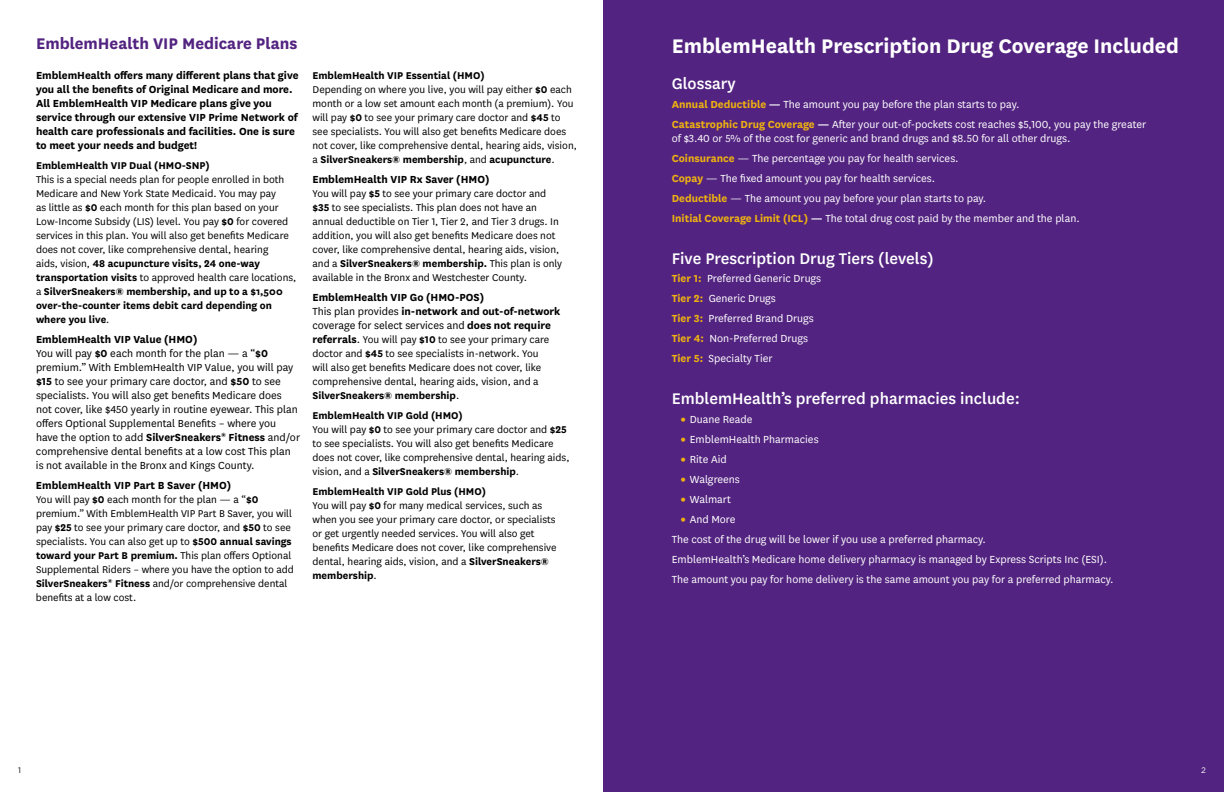
<style>
.page{position:relative;width:1224px;height:792px;background:#fff}
.page>*{position:absolute;margin:0;border:0;box-sizing:border-box;transform-origin:0 0}
.t1{font:700 23px "National";color:#fff}
.t2{font:500 18px "National";color:#fff}
.t3{font:700 18px "National";color:#522380}
.t4{font:12px/20px "National";color:#fff}
.t5{font:12px/14px "National";color:#000}
.t6{font:700 12px/14px "National";color:#000}
.t7{font:11.5px/14px "National";color:#000}
.t8{font:700 11.5px "National";color:#000}
.t9{font:8px "Gotham";color:#000}
.t10{font:8px "Gotham";color:#fff}
.s1{font-weight:700;color:#eeb111}
.s2{font-weight:700}
.s3{font-weight:900;color:#eeb111}
.s4{font-weight:400}
.s5{font-weight:700;font-size:12px}
.s6{font-size:12px}
</style>
<div class="page">
<div style="left:603px;top:0;width:621px;height:792px;background:#522380"></div>
<h2 class="t3" style="left:36px;top:31px;width:263px">EmblemHealth VIP Medicare Plans</h2>
<h1 class="t1" style="left:672px;top:30px;width:509px">EmblemHealth Prescription Drug Coverage Included</h1>
<h2 class="t2" style="left:672px;top:71px;width:66px">Glossary</h2>
<p class="t4" style="left:672px;top:94px;width:476px"><span class="s1">Annual Deductible</span> <span class="s2">—</span> The amount you pay before the plan starts to pay.<br><span class="s1">Catastrophic Drug Coverage</span> <span class="s2">—</span> After your out-of-pockets cost reaches $5,100, you pay the greater</p>
<p class="t4" style="left:672px;top:128px;width:409px">of $3.40 or 5% of the cost for generic and brand drugs and $8.50 for all other drugs.<br><span class="s1">Coinsurance</span> — The percentage you pay for health services.<br><span class="s1">Copay</span> — The fixed amount you pay for health services.<br><span class="s1">Deductible</span> — The amount you pay before your plan starts to pay.<br><span class="s1">Initial Coverage Limit (ICL)</span> <span class="s2">—</span> The total drug cost paid by the member and the plan.</p>
<h2 class="t2" style="left:672px;top:246px;width:263px">Five Prescription Drug Tiers (levels)</h2>
<p class="t4" style="left:672px;top:268px;width:151px"><span class="s1">Tier 1:</span> Preferred Generic Drugs<br><span class="s1">Tier 2:</span> Generic Drugs<br><span class="s1">Tier 3:</span> Preferred Brand Drugs<br><span class="s1">Tier 4:</span> Non-Preferred Drugs<br><span class="s1">Tier 5:</span> Specialty Tier</p>
<h2 class="t2" style="left:672px;top:386px;width:350px">EmblemHealth’s preferred pharmacies include:</h2>
<p class="t4" style="left:681px;top:409px;width:73px"><span class="s3">•</span> Duane Reade</p>
<p class="t4" style="left:681px;top:429px;width:139px"><span class="s3">•</span> EmblemHealth Pharmacies</p>
<p class="t4" style="left:681px;top:449px;width:47px"><span class="s3">•</span> Rite Aid</p>
<p class="t4" style="left:681px;top:469px;width:61px"><span class="s3">•</span> Walgreens</p>
<p class="t4" style="left:681px;top:489px;width:52px"><span class="s3">•</span> Walmart</p>
<p class="t4" style="left:672px;top:509px;width:443px;text-indent:9px"><span class="s3">•</span> And More<br>The cost of the drug will be lower if you use a preferred pharmacy.<br>EmblemHealth’s Medicare home delivery pharmacy is managed by Express Scripts Inc (ESI).<br>The amount you pay for home delivery is the same amount you pay for a preferred pharmacy.</p>
<p class="t7" style="left:312px;top:68px;width:266px"><span class="s2">EmblemHealth VIP Essential (HMO)<br></span>Depending on where you live, you will pay either <span class="s2">$0</span> each month or a low set amount each month (a premium). You will pay <span class="s2">$0</span> to see your primary care doctor and <span class="s2">$45</span> to see specialists. You will also get benefits Medicare does not cover, like comprehensive dental, hearing aids, vision, a <span class="s2">SilverSneakers® membership</span>, and <span class="s2">acupuncture</span>.</p>
<p class="t6" style="left:312px;top:171px;width:178px">EmblemHealth VIP Rx Saver (HMO)</p>
<p class="t7" style="left:312px;top:186px;width:251px">You will pay <span class="s2">$5</span> to see your primary care doctor and <span class="s2">$35</span> to see specialists. This plan does not have an annual deductible on Tier 1, Tier 2, and Tier 3 drugs. In addition, you will also get benefits Medicare does not cover, like comprehensive dental, hearing aids, vision, and a <span class="s2">SilverSneakers® membership.</span> This plan is only available in the Bronx and Westchester County.</p>
<p class="t6" style="left:312px;top:289px;width:250px">EmblemHealth VIP Go (HMO-POS)<br><span class="s4">This plan provides</span> in-network and out-of-network <span class="s4">coverage for select services and</span> does not require</p>
<p class="t7" style="left:312px;top:332px;width:238px"><span class="s5">referrals</span><span class="s6">.</span> You will pay <span class="s2">$10</span> to see your primary care doctor and <span class="s2">$45</span> to see specialists in-network. You will also get benefits Medicare does not cover, like comprehensive dental, hearing aids, vision, and a <span class="s2">SilverSneakers® membership</span>.</p>
<p class="t7" style="left:312px;top:408px;width:259px"><span class="s2">EmblemHealth VIP Gold (HMO)<br></span>You will pay <span class="s2">$0</span> to see your primary care doctor and <span class="s2">$25 </span>to see specialists. You will also get benefits Medicare does not cover, like comprehensive dental, hearing aids, vision, and a <span class="s2">SilverSneakers® membership</span>.</p>
<p class="t7" style="left:312px;top:484px;width:246px"><span class="s2">EmblemHealth VIP Gold Plus (HMO)<br></span>You will pay <span class="s2">$0</span> for many medical services, such as when you see your primary care doctor, or specialists or get urgently needed services. You will also get benefits Medicare does not cover, like comprehensive dental, hearing aids, vision, and a <span class="s2">SilverSneakers® membership</span>.</p>
<p class="t6" style="left:36px;top:67px;width:264px">EmblemHealth offers many different plans that give you all the benefits of Original Medicare and more.<br>All EmblemHealth VIP Medicare plans give you service through our extensive VIP Prime Network of health care professionals and facilities. One is sure to meet your needs and budget!</p>
<p class="t8" style="left:36px;top:157px;width:175px">EmblemHealth VIP Dual (HMO-SNP)</p>
<p class="t7" style="left:36px;top:172px;width:262px">This is a special needs plan for people enrolled in both Medicare and New York State Medicaid. You may pay<br>as little as <span class="s2">$0</span> each month for this plan based on your Low-Income Subsidy (LIS) level. You pay <span class="s2">$0</span> for covered services in this plan. You will also get benefits Medicare does not cover, like comprehensive dental, hearing<br>aids, vision, <span class="s2">48 acupuncture visits, 24 one-way transportation visits</span> to approved health care locations, a <span class="s2">SilverSneakers® membership, and up to a $1,500 over-the-counter items debit card depending on where you live</span>.</p>
<p class="t5" style="left:36px;top:332px;width:266px"><span class="s2">EmblemHealth VIP Value (HMO)<br></span>You will pay <span class="s2">$0</span> each month for the plan — a “<span class="s2">$0 </span>premium.” With EmblemHealth VIP Value, you will pay <span class="s2">$15</span> to see your primary care doctor, and <span class="s2">$50</span> to see specialists. You will also get benefits Medicare does not cover, like $450 yearly in routine eyewear. This plan offers Optional Supplemental Benefits – where you have the option to add <span class="s2">SilverSneakers</span><sup>®</sup> <span class="s2">Fitness</span> and/or comprehensive dental benefits at a low cost This plan is not available in the Bronx and Kings County.</p>
<p class="t6" style="left:36px;top:477px;width:197px">EmblemHealth VIP Part B Saver (HMO)</p>
<p class="t7" style="left:36px;top:492px;width:260px">You will pay <span class="s2">$0</span> each month for the plan — a “<span class="s2">$0 </span>premium.” With EmblemHealth VIP Part B Saver, you will pay <span class="s2">$25</span> to see your primary care doctor, and <span class="s2">$50</span> to see specialists. You can also get up to <span class="s2">$500 annual savings toward your Part B premium.</span> This plan offers Optional Supplemental Riders – where you have the option to add <span class="s2">SilverSneakers</span><sup>®</sup> <span class="s2">Fitness</span> and/or comprehensive dental benefits at a low cost.</p>
<p class="t9" style="left:18px;top:765px;width:4px">1</p>
<p class="t10" style="left:1201px;top:765px;width:6px">2</p>
</div>
